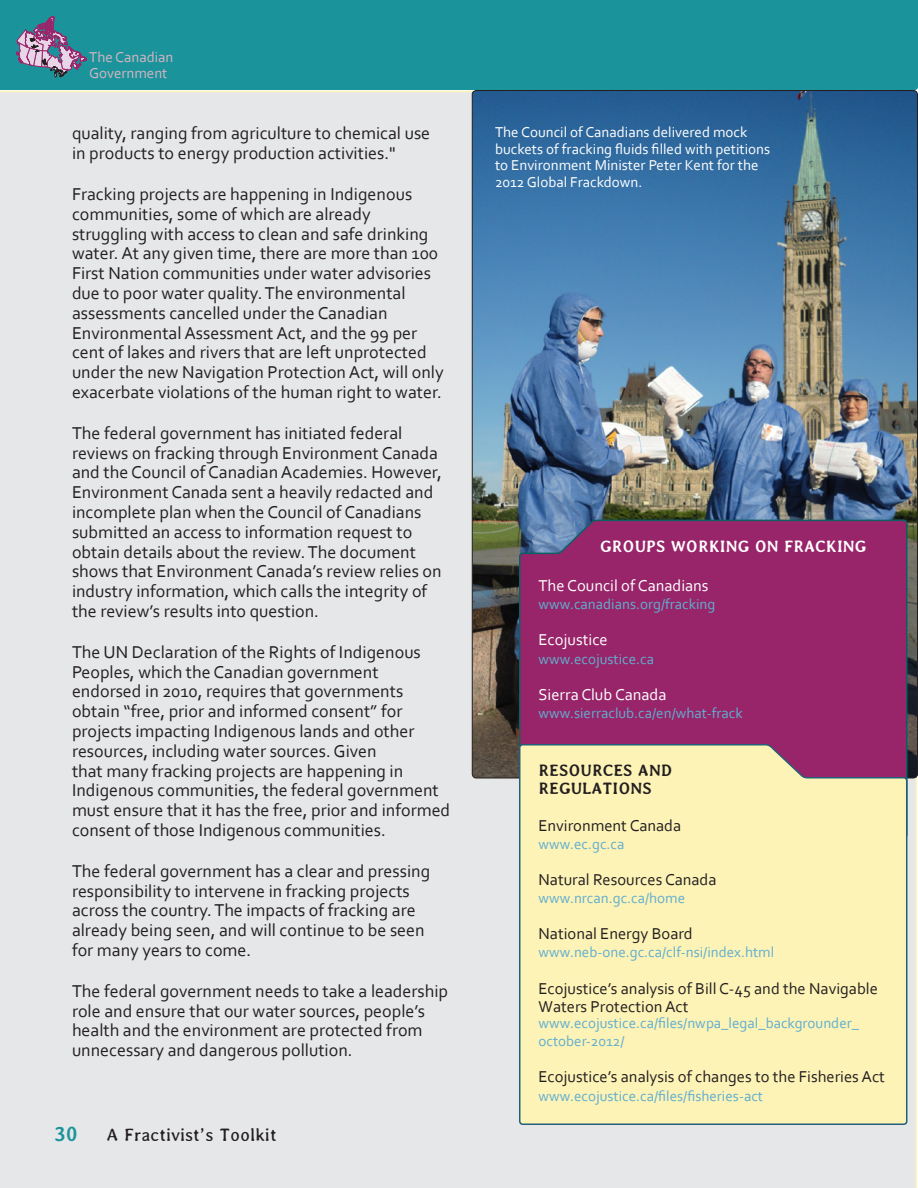
<style>
.page{position:relative;width:918px;height:1188px;background:#fff}
.page>*{position:absolute;margin:0;border:0;box-sizing:border-box;transform-origin:0 0}
.Ņormal_-_Sans{font:700 21px "Averia";color:#1a949a}
.Normal_-_Serif{font:18px/19.8px "Corbel";color:#231f20}
.Normal_-_Serif_-_Whi{font:18px/19.8px "Corbel";color:#231f20}
.Ņormal_-_Sans-2{font:18px "Averia";color:#231f20}
.Box_-_Serif{font:16.5px/18.1px "Corbel";color:#231f20}
.Box_-_Serif_-_white{font:16.5px "Corbel";color:#fff}
.Box_-_Serif_-_white-2{font:700 16.5px "Averia";color:#fff}
.Box_-_Serif-2{font:700 16.5px/18.1px "Averia";color:#231f20}
.Box_-_Serif-3{font:15px/18.1px "Corbel";color:#61aecf}
.Footnote{font:15px/16.5px "Corbel";color:#fff}
.Box_-_Serif_-_white-3{font:15px "Corbel";color:#61aecf}
.Province_headers{font:15px/16.5px "Corbel";color:#d6b4c3}
</style>
<div class="page">
<div style="left:0;top:0;width:918px;height:90px;background:#1a949a"></div>
<div style="left:0;top:91px;width:917px;height:1097px;background:#e6e7e9"></div>
<img style="left:472px;top:91px;width:445px;height:687px">
<div style="left:518px;top:519px;width:390px;height:224px;background:#98256a"></div>
<div style="left:518px;top:743px;width:390px;height:383px;background:#fdf3b7"></div>
<svg style="left:17px;top:17px;width:70px;height:60px"></svg>
<p class="Province_headers" style="left:89px;top:48px;width:86px">The Canadian<br>Government</p>
<p class="Normal_-_Serif" style="left:72px;top:123px;width:360px">quality, ranging from agriculture to chemical use in products to energy production activities."</p>
<p class="Normal_-_Serif" style="left:72px;top:184px;width:373px">Fracking projects are happening in Indigenous communities, some of which are already struggling with access to clean and safe drinking water. At any given time, there are more than 100<br>First Nation communities under water advisories due to poor water quality. The environmental assessments cancelled under the Canadian Environmental Assessment Act, and the 99 per cent of lakes and rivers that are left unprotected under the new Navigation Protection Act, will only exacerbate violations of the human right to water.</p>
<p class="Normal_-_Serif" style="left:72px;top:422px;width:371px">The federal government has initiated federal reviews on fracking through Environment Canada and the Council of Canadian Academies. However, Environment Canada sent a heavily redacted and incomplete plan when the Council of Canadians submitted an access to information request to obtain details about the review. The document shows that Environment Canada’s review relies on industry information, which calls the integrity of the review’s results into question.</p>
<p class="Normal_-_Serif" style="left:72px;top:641px;width:380px">The UN Declaration of the Rights of Indigenous Peoples, which the Canadian government endorsed in 2010, requires that governments obtain “free, prior and informed consent” for projects impacting Indigenous lands and other resources, including water sources. Given<br>that many fracking projects are happening in Indigenous communities, the federal government must ensure that it has the free, prior and informed consent of those Indigenous communities.</p>
<p class="Normal_-_Serif" style="left:72px;top:860px;width:360px">The federal government has a clear and pressing responsibility to intervene in fracking projects across the country. The impacts of fracking are already being seen, and will continue to be seen for many years to come.</p>
<p class="Normal_-_Serif_-_Whi" style="left:72px;top:980px;width:378px">The federal government needs to take a leadership role and ensure that our water sources, people’s health and the environment are protected from unnecessary and dangerous pollution.</p>
<p class="Ņormal_-_Sans" style="left:54px;top:1122px;width:25px">30</p>
<p class="Ņormal_-_Sans-2" style="left:107px;top:1125px;width:172px">A Fractivist’s Toolkit</p>
<p class="Footnote" style="left:495px;top:124px;width:277px">The Council of Canadians delivered mock buckets of fracking fluids filled with petitions to Environment Minister Peter Kent for the 2012 Global Frackdown.</p>
<p class="Box_-_Serif_-_white-2" style="left:600px;top:537px;width:268px">GROUPS WORKING ON FRACKING</p>
<p class="Box_-_Serif_-_white" style="left:538px;top:575px;width:172px">The Council of Canadians</p>
<p class="Box_-_Serif_-_white-3" style="left:538px;top:595px;width:178px">www.canadians.org/fracking</p>
<p class="Box_-_Serif_-_white" style="left:538px;top:630px;width:71px">Ecojustice</p>
<p class="Box_-_Serif_-_white-3" style="left:538px;top:649px;width:117px">www.ecojustice.ca</p>
<p class="Box_-_Serif_-_white" style="left:538px;top:684px;width:130px">Sierra Club Canada</p>
<p class="Box_-_Serif_-_white-3" style="left:538px;top:704px;width:206px">www.sierraclub.ca/en/what-frack</p>
<p class="Box_-_Serif-2" style="left:538px;top:762px;width:136px">RESOURCES AND<br>REGULATIONS</p>
<p class="Box_-_Serif" style="left:538px;top:816px;width:144px">Environment Canada</p>
<p class="Box_-_Serif-3" style="left:538px;top:834px;width:87px">www.ec.gc.ca</p>
<p class="Box_-_Serif" style="left:538px;top:870px;width:180px">Natural Resources Canada</p>
<p class="Box_-_Serif-3" style="left:538px;top:889px;width:148px">www.nrcan.gc.ca/home</p>
<p class="Box_-_Serif" style="left:538px;top:924px;width:156px">National Energy Board</p>
<p class="Box_-_Serif-3" style="left:538px;top:943px;width:237px">www.neb-one.gc.ca/clf-nsi/index.html</p>
<p class="Box_-_Serif" style="left:538px;top:979px;width:341px">Ecojustice’s analysis of Bill C-45 and the Navigable<br>Waters Protection Act</p>
<p class="Box_-_Serif-3" style="left:538px;top:1014px;width:322px">www.ecojustice.ca/files/nwpa_legal_backgrounder_ october-2012/</p>
<p class="Box_-_Serif" style="left:538px;top:1068px;width:348px">Ecojustice’s analysis of changes to the Fisheries Act</p>
<p class="Box_-_Serif-3" style="left:538px;top:1086px;width:226px">www.ecojustice.ca/files/fisheries-act</p>
</div>
